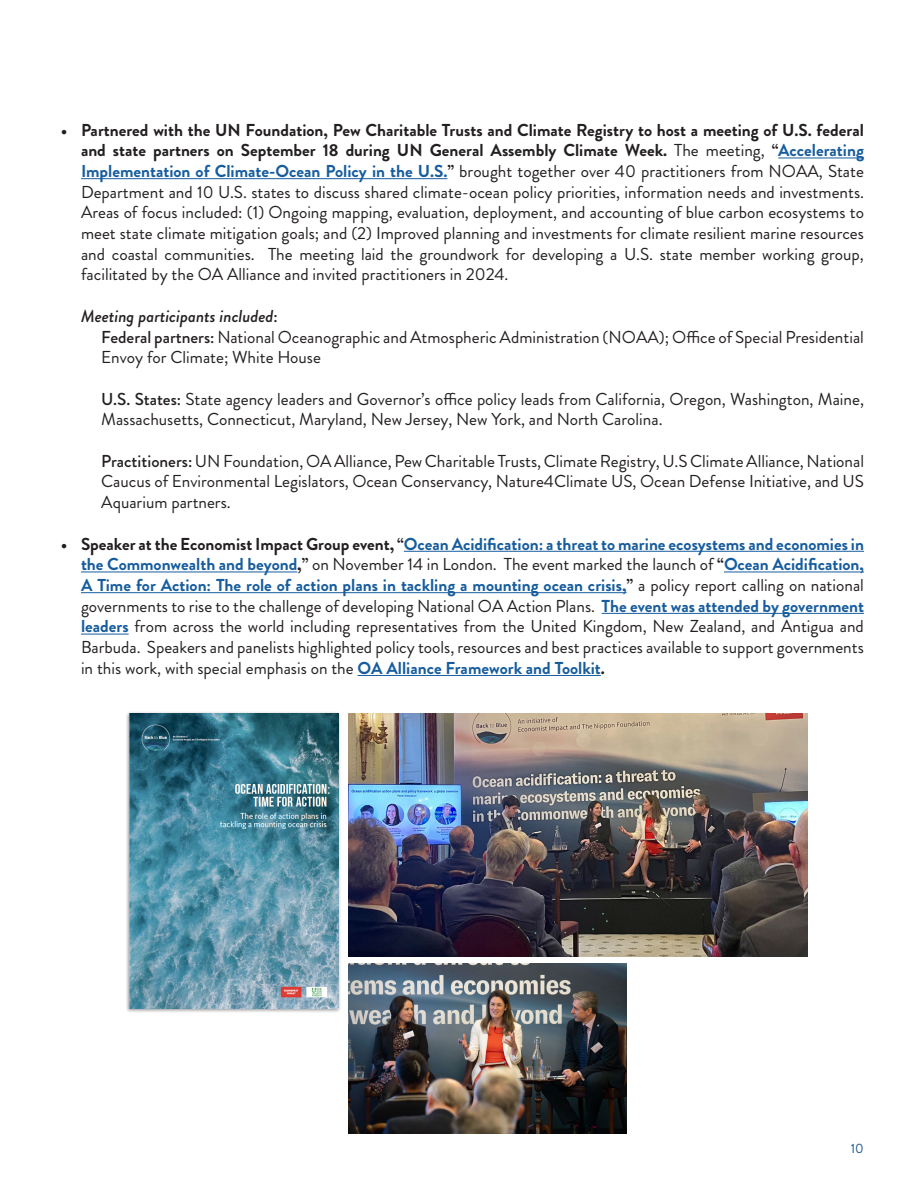
<style>
.page{position:relative;width:918px;height:1188px;background:#fff}
.page>*{position:absolute;margin:0;border:0;box-sizing:border-box;transform-origin:0 0}
.t1{font:17.25px/20.7px "Brandon Grotesque";color:#231f20;text-align:justify}
.t2{font:italic 500 17.25px "Brandon Grotesque";color:#231f20}
.t3{font:13.5px "Brandon Grotesque";color:#1b588c}
.s1{font-weight:700}
.s2{font-weight:700;color:#175d9e}
.s3{font-style:normal}
.s4{font-weight:500}
</style>
<div class="page">
<hr style="left:778px;top:158px;width:86px;height:1px;background:#175d9e">
<hr style="left:81px;top:178px;width:366px;height:1px;background:#175d9e">
<hr style="left:404px;top:551px;width:460px;height:1px;background:#175d9e">
<hr style="left:81px;top:572px;width:216px;height:1px;background:#175d9e">
<hr style="left:724px;top:572px;width:140px;height:1px;background:#175d9e">
<hr style="left:81px;top:592px;width:546px;height:1px;background:#175d9e">
<hr style="left:602px;top:613px;width:262px;height:1px;background:#175d9e">
<hr style="left:81px;top:634px;width:48px;height:1px;background:#175d9e">
<hr style="left:358px;top:675px;width:243px;height:1px;background:#175d9e">
<img style="left:349px;top:714px;width:458px;height:242px">
<div style="left:126px;top:712px;width:216px;height:301px;background:#757679;opacity:.75"></div>
<img style="left:129px;top:714px;width:209px;height:294px">
<img style="left:349px;top:963px;width:278px;height:171px">
<p class="t1" style="left:81px;top:120px;width:785px;text-indent:-20px"><span class="s1">• Partnered with the UN Foundation, Pew Charitable Trusts and Climate Registry to host a meeting of U.S. federal and state partners on September 18 during UN General Assembly Climate Week.</span> The meeting, <span class="s1">“</span><span class="s2">Accelerating Implementation of Climate-Ocean Policy in the U.S.</span><span class="s1">”</span> brought together over 40 practitioners from NOAA, State Department and 10 U.S. states to discuss shared climate-ocean policy priorities, information needs and investments.<br>Areas of focus included: (1) Ongoing mapping, evaluation, deployment, and accounting of blue carbon ecosystems to meet state climate mitigation goals; and (2) Improved planning and investments for climate resilient marine resources and coastal communities. The meeting laid the groundwork for developing a U.S. state member working group, facilitated by the OA Alliance and invited practitioners in 2024.</p>
<p class="t2" style="left:81px;top:304px;width:198px">Meeting participants included<span class="s3">:</span></p>
<p class="t1" style="left:101px;top:327px;width:764px"><span class="s4">Federal partners:</span> National Oceanographic and Atmospheric Administration (NOAA); Office of Special Presidential<br>Envoy for Climate; White House</p>
<p class="t1" style="left:101px;top:389px;width:764px"><span class="s4">U.S. States:</span> State agency leaders and Governor’s office policy leads from California, Oregon, Washington, Maine,<br>Massachusetts, Connecticut, Maryland, New Jersey, New York, and North Carolina.</p>
<p class="t1" style="left:101px;top:451px;width:764px"><span class="s4">Practitioners:</span> UN Foundation, OA Alliance, Pew Charitable Trusts, Climate Registry, U.S Climate Alliance, National Caucus of Environmental Legislators, Ocean Conservancy, Nature4Climate US, Ocean Defense Initiative, and US Aquarium partners.</p>
<p class="t1" style="left:81px;top:534px;width:785px;text-indent:-20px"><span class="s1">• Speaker at the Economist Impact Group event, “</span><span class="s2">Ocean Acidification: a threat to marine ecosystems and economies in the Commonwealth and beyond</span><span class="s1">,”</span> on November 14 in London. The event marked the launch of <span class="s1">“</span><span class="s2">Ocean Acidification, A Time for Action: The role of action plans in tackling a mounting ocean crisis,</span><span class="s1">”</span> a policy report calling on national governments to rise to the challenge of developing National OA Action Plans. <span class="s2">The event was attended by government leaders</span> from across the world including representatives from the United Kingdom, New Zealand, and Antigua and Barbuda. Speakers and panelists highlighted policy tools, resources and best practices available to support governments in this work, with special emphasis on the <span class="s2">OA Alliance Framework and Toolkit</span><span class="s1">.</span></p>
<p class="t3" style="left:851px;top:1139px;width:14px">10</p>
</div>
